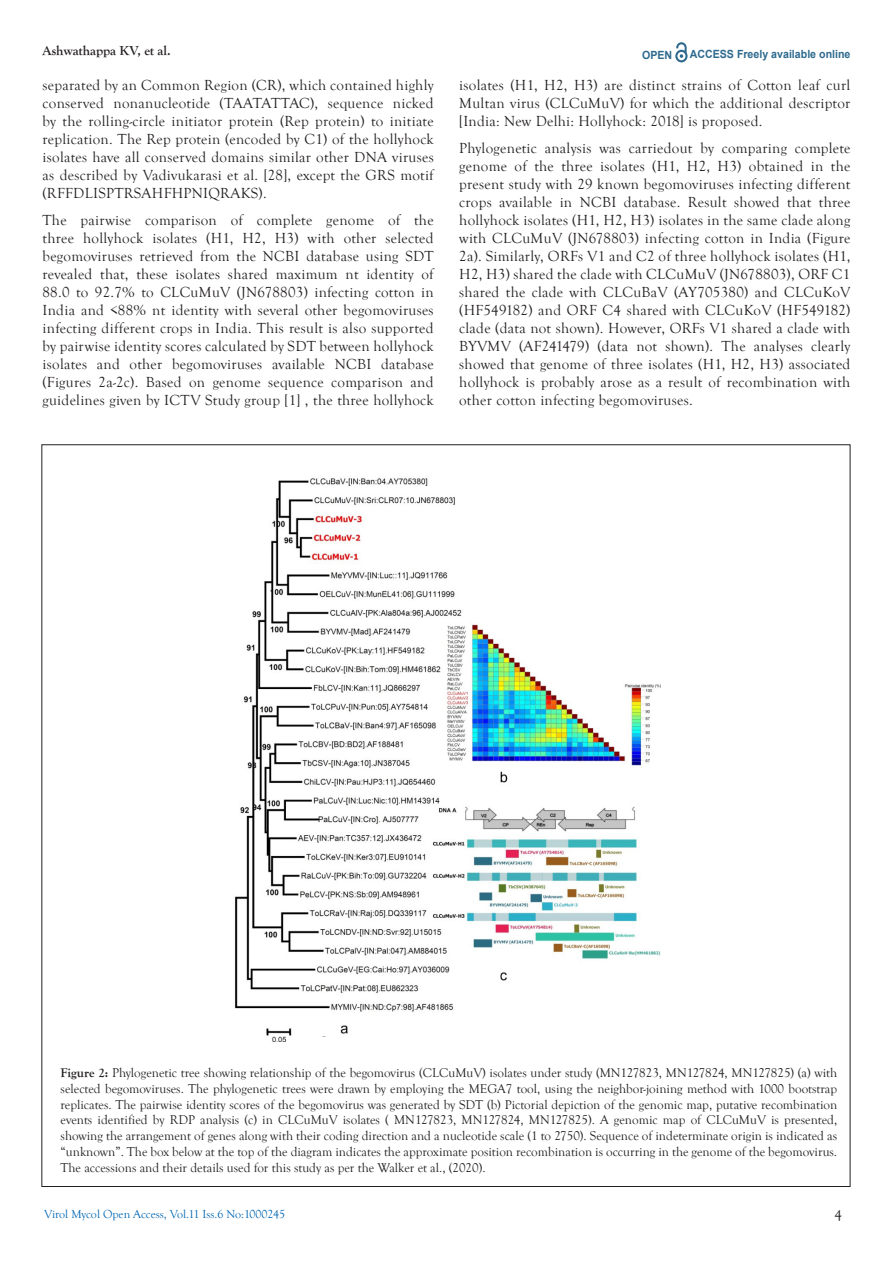
<style>
.page{position:relative;width:893px;height:1263px;background:#fff}
.page>*{position:absolute;margin:0;border:0;box-sizing:border-box;transform-origin:0 0}
.Body_Text_First_Inde{font:15px/18px "Goudy Old Style T";letter-spacing:.02em;color:#231f20;text-align:justify}
.t1{font:700 13.5px "Goudy Old Style T";color:#231f20}
.t2{font:13.05px/15.8px "Goudy Old Style T";color:#231f20;text-align:justify}
.t3{font:12px "Goudy Old Style T";color:#0067b3}
.t4{font:700 11.25px "Arial";color:#2d6a8e;scale:.94 1}
.s1{font-weight:700}
</style>
<div class="page">
<svg style="left:675px;top:43px;width:12px;height:19px"></svg>
<img style="left:234px;top:478px;width:426px;height:563px">
<p class="t1" style="left:43px;top:43px;width:130px">Ashwathappa KV, et al.</p>
<p class="t4" style="left:642px;top:47px;width:34px">OPEN</p>
<p class="t4" style="left:690px;top:46px;width:172px">ACCESS Freely available online</p>
<p class="Body_Text_First_Inde" style="left:43px;top:77px;width:393px">separated by an Common Region (CR), which contained highly conserved nonanucleotide (TAATATTAC), sequence nicked by the rolling-circle initiator protein (Rep protein) to initiate replication. The Rep protein (encoded by C1) of the hollyhock isolates have all conserved domains similar other DNA viruses as described by Vadivukarasi et al. [28], except the GRS motif (RFFDLISPTRSAHFHPNIQRAKS).</p>
<p class="Body_Text_First_Inde" style="left:43px;top:211px;width:393px">The pairwise comparison of complete genome of the three hollyhock isolates (H1, H2, H3) with other selected begomoviruses retrieved from the NCBI database using SDT revealed that, these isolates shared maximum nt identity of 88.0 to 92.7% to CLCuMuV (JN678803) infecting cotton in India and &lt;88% nt identity with several other begomoviruses infecting different crops in India. This result is also supported by pairwise identity scores calculated by SDT between hollyhock isolates and other begomoviruses available NCBI database (Figures 2a-2c). Based on genome sequence comparison and guidelines given by ICTV Study group [1] , the three hollyhock</p>
<p class="Body_Text_First_Inde" style="left:459px;top:77px;width:393px">isolates (H1, H2, H3) are distinct strains of Cotton leaf curl Multan virus (CLCuMuV) for which the additional descriptor [India: New Delhi: Hollyhock: 2018] is proposed.</p>
<p class="Body_Text_First_Inde" style="left:459px;top:139px;width:393px">Phylogenetic analysis was carriedout by comparing complete genome of the three isolates (H1, H2, H3) obtained in the present study with 29 known begomoviruses infecting different crops available in NCBI database. Result showed that three hollyhock isolates (H1, H2, H3) isolates in the same clade along with CLCuMuV (JN678803) infecting cotton in India (Figure 2a). Similarly, ORFs V1 and C2 of three hollyhock isolates (H1, H2, H3) shared the clade with CLCuMuV (JN678803), ORF C1 shared the clade with CLCuBaV (AY705380) and CLCuKoV (HF549182) and ORF C4 shared with CLCuKoV (HF549182) clade (data not shown). However, ORFs V1 shared a clade with BYVMV (AF241479) (data not shown). The analyses clearly showed that genome of three isolates (H1, H2, H3) associated hollyhock is probably arose as a result of recombination with other cotton infecting begomoviruses.</p>
<p class="t2" style="left:61px;top:1065px;width:778px"><span class="s1">Figure 2:</span> Phylogenetic tree showing relationship of the begomovirus (CLCuMuV) isolates under study (MN127823, MN127824, MN127825) (a) with selected begomoviruses. The phylogenetic trees were drawn by employing the MEGA7 tool, using the neighbor-joining method with 1000 bootstrap replicates. The pairwise identity scores of the begomovirus was generated by SDT (b) Pictorial depiction of the genomic map, putative recombination events identified by RDP analysis (c) in CLCuMuV isolates ( MN127823, MN127824, MN127825). A genomic map of CLCuMuV is presented, showing the arrangement of genes along with their coding direction and a nucleotide scale (1 to 2750). Sequence of indeterminate origin is indicated as “unknown”. The box below at the top of the diagram indicates the approximate position recombination is occurring in the genome of the begomovirus.<br>The accessions and their details used for this study as per the Walker et al., (2020).</p>
<p class="t3" style="left:44px;top:1207px;width:243px">Virol Mycol Open Access, Vol.11 Iss.6 No:1000245</p>
<p class="Body_Text_First_Inde" style="left:834px;top:1207px;width:9px">4</p>
</div>
